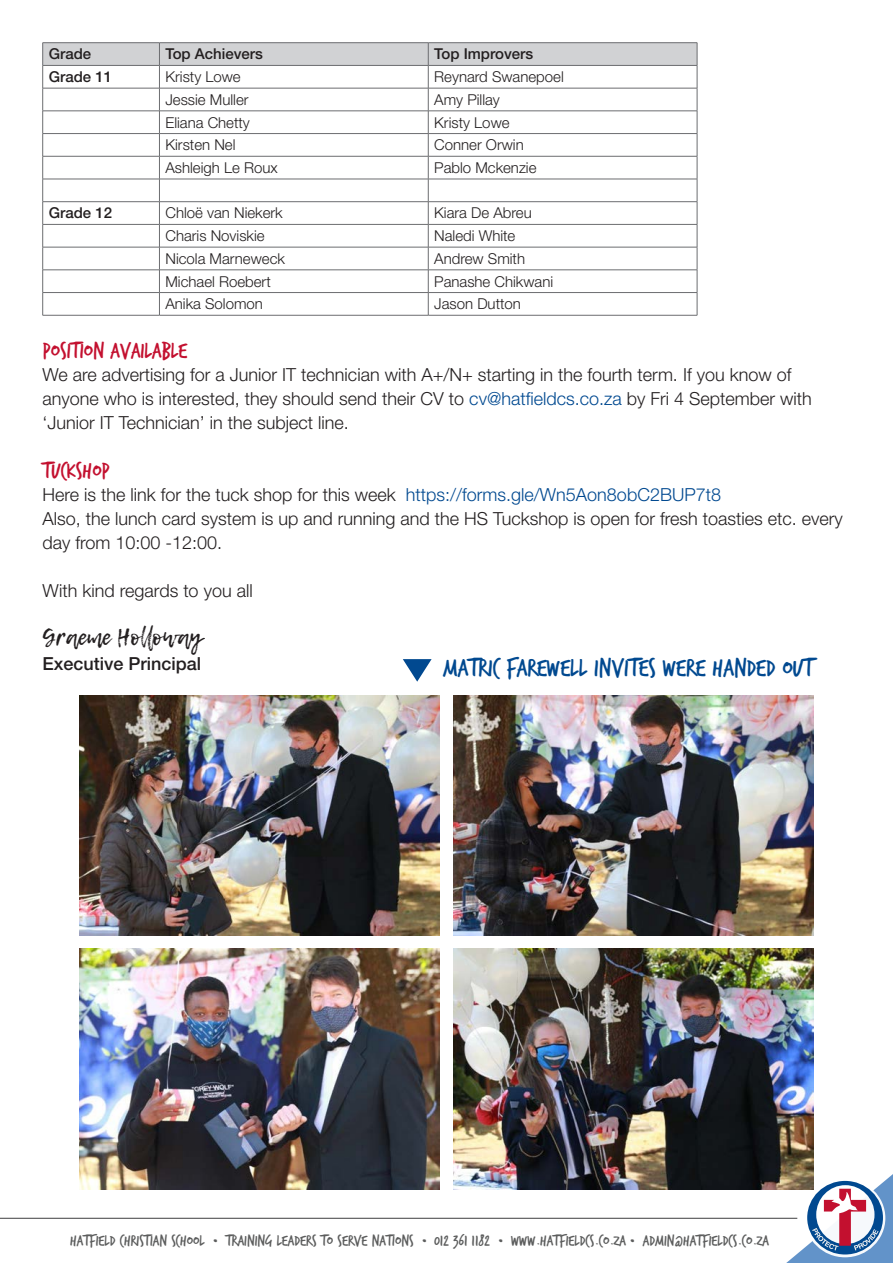
<style>
.page{position:relative;width:893px;height:1263px;background:#fff}
.page>*{position:absolute;margin:0;border:0;box-sizing:border-box;transform-origin:0 0}
.t1{font:27px "Trash Hand";color:#014990}
.t2{font:24px "Trash Hand";color:#c3102f}
.t3{font:22.5px "Lemon Tuesday";color:#231f20}
.t4{font:300 18px/24px "Helvetica Neue LT Std";color:#231f20}
.t5{font:500 18px "Helvetica Neue LT Std";color:#231f20}
.t6{font:16.5px "Trash Hand";color:#5c5d5d}
.t7{font:300 15px "Helvetica Neue LT Std";color:#231f20}
.t8{font:500 15px "Helvetica Neue LT Std";color:#231f20}
.s1{color:#014990}
</style>
<div class="page">
<hr style="left:0;top:1218px;width:797px;height:1px;background:#3e3e3f">
<svg style="left:778px;top:1171px;width:115px;height:92px"></svg>
<hr style="left:43px;top:42px;width:116px;height:1px;background:#6c6d70">
<hr style="left:159px;top:42px;width:269px;height:1px;background:#6c6d70">
<hr style="left:428px;top:42px;width:269px;height:1px;background:#6c6d70">
<svg style="left:42px;top:43px;width:656px;height:272px"></svg>
<hr style="left:43px;top:315px;width:116px;height:1px;background:#6c6d70">
<hr style="left:159px;top:315px;width:269px;height:1px;background:#6c6d70">
<hr style="left:428px;top:315px;width:269px;height:1px;background:#6c6d70">
<img style="left:80px;top:695px;width:360px;height:240px">
<img style="left:453px;top:695px;width:360px;height:240px">
<img style="left:80px;top:949px;width:360px;height:240px">
<img style="left:453px;top:949px;width:360px;height:240px">
<svg style="left:403px;top:659px;width:29px;height:23px"></svg>
<p class="t8" style="left:49px;top:45px;width:44px">Grade</p>
<p class="t8" style="left:165px;top:45px;width:99px">Top Achievers</p>
<p class="t8" style="left:434px;top:45px;width:100px">Top Improvers</p>
<p class="t8" style="left:49px;top:68px;width:65px">Grade 11</p>
<p class="t7" style="left:165px;top:68px;width:77px">Kristy Lowe</p>
<p class="t7" style="left:434px;top:68px;width:131px">Reynard Swanepoel</p>
<p class="t7" style="left:165px;top:90px;width:85px">Jessie Muller</p>
<p class="t7" style="left:434px;top:90px;width:67px">Amy Pillay</p>
<p class="t7" style="left:165px;top:113px;width:86px">Eliana Chetty</p>
<p class="t7" style="left:434px;top:113px;width:77px">Kristy Lowe</p>
<p class="t7" style="left:165px;top:136px;width:72px">Kirsten Nel</p>
<p class="t7" style="left:434px;top:136px;width:91px">Conner Orwin</p>
<p class="t7" style="left:165px;top:158px;width:114px">Ashleigh Le Roux</p>
<p class="t7" style="left:434px;top:158px;width:104px">Pablo Mckenzie</p>
<p class="t8" style="left:49px;top:204px;width:65px">Grade 12</p>
<p class="t7" style="left:165px;top:204px;width:119px">Chloë van Niekerk</p>
<p class="t7" style="left:434px;top:204px;width:99px">Kiara De Abreu</p>
<p class="t7" style="left:165px;top:227px;width:101px">Charis Noviskie</p>
<p class="t7" style="left:434px;top:227px;width:83px">Naledi White</p>
<p class="t7" style="left:165px;top:249px;width:121px">Nicola Marneweck</p>
<p class="t7" style="left:434px;top:249px;width:92px">Andrew Smith</p>
<p class="t7" style="left:165px;top:272px;width:107px">Michael Roebert</p>
<p class="t7" style="left:434px;top:272px;width:120px">Panashe Chikwani</p>
<p class="t7" style="left:165px;top:295px;width:99px">Anika Solomon</p>
<p class="t7" style="left:434px;top:295px;width:88px">Jason Dutton</p>
<p class="t2" style="left:43px;top:339px;width:146px">POSITION AVAILABLE</p>
<p class="t4" style="left:43px;top:363px;width:771px">We are advertising for a Junior IT technician with A+/N+ starting in the fourth term. If you know of anyone who is interested, they should send their CV to <span class="s1">cv@hatfieldcs.co.za</span> by Fri 4 September with ‘Junior IT Technician’ in the subject line.</p>
<p class="t2" style="left:43px;top:459px;width:69px">TUCKSHOP</p>
<p class="t4" style="left:43px;top:483px;width:680px">Here is the link for the tuck shop for this week <span class="s1">https://forms.gle/Wn5Aon8obC2BUP7t8</span></p>
<p class="t4" style="left:43px;top:507px;width:802px">Also, the lunch card system is up and running and the HS Tuckshop is open for fresh toasties etc. every day from 10:00 -12:00.</p>
<p class="t4" style="left:43px;top:579px;width:212px">With kind regards to you all</p>
<p class="t3" style="left:43px;top:624px;width:161px">Graeme Holloway</p>
<p class="t5" style="left:43px;top:652px;width:160px">Executive Principal</p>
<p class="t1" style="left:443px;top:655px;width:372px">MATRIC FAREWELL INVITES WERE HANDED OUT</p>
<p class="t6" style="left:70px;top:1232px;width:700px">HATFIELD CHRISTIAN SCHOOL • TRAINING LEADERS TO SERVE NATIONS • 012 361 1182 • WWW.HATFIELDCS.CO.ZA • ADMIN@HATFIELDCS.CO.ZA</p>
</div>
